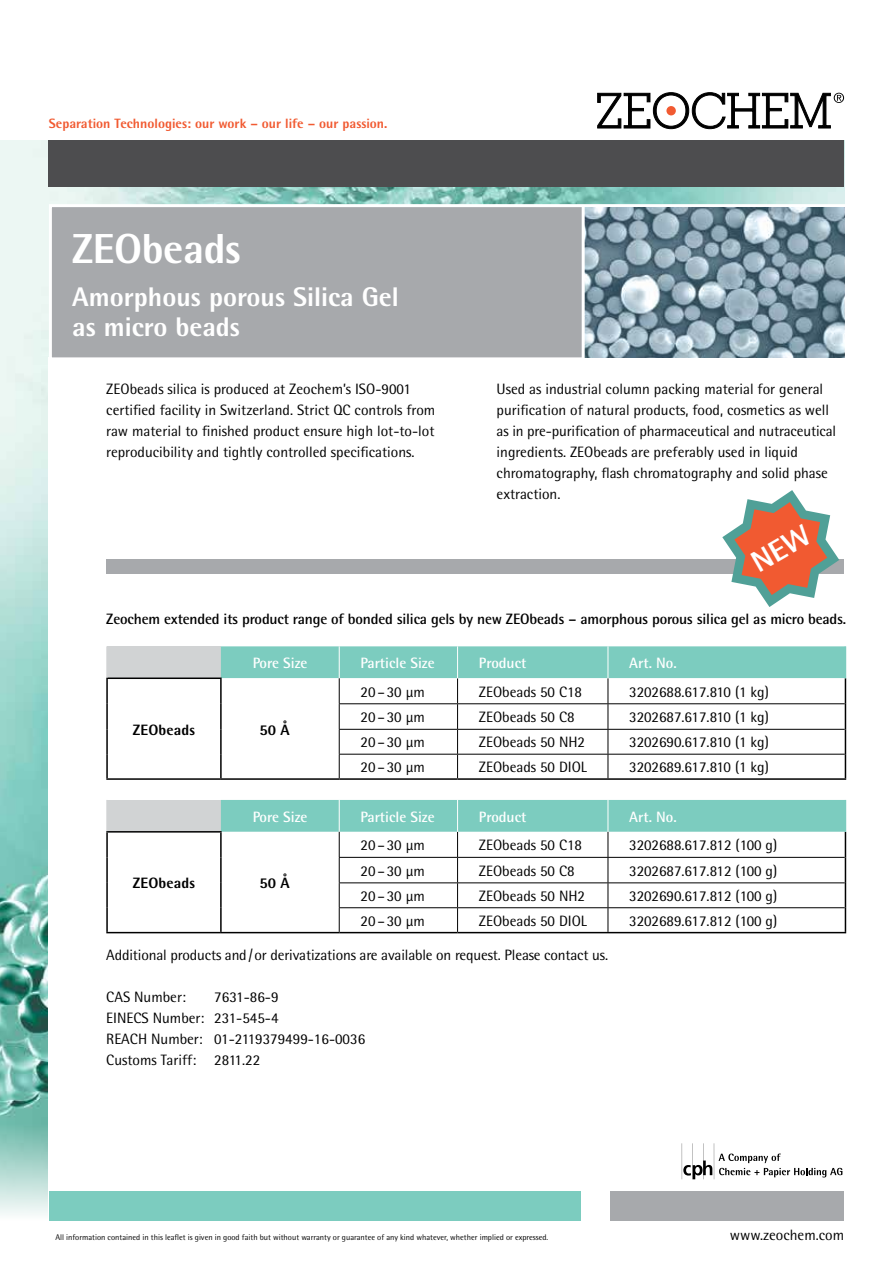
<style>
.page{position:relative;width:893px;height:1263px;background:#fff}
.page>*{position:absolute;margin:0;border:0;box-sizing:border-box;transform-origin:0 0}
.t1{font:800 42px "Rotis Semi Sans";letter-spacing:-.01em;color:#fff}
.t2{font:800 27px/30px "Rotis Semi Sans";color:#fff}
.t3{font:15px/21px "Rotis Semi Sans";color:#000}
.t4{font:700 15px "Rotis Semi Sans";letter-spacing:-.01em;color:#000}
.t5{font:700 15px "Rotis Semi Sans";color:#fff}
.t6{font:800 15px "Rotis Semi Sans";letter-spacing:.01em;color:#000}
.t7{font:800 13.5px "Rotis Semi Sans";color:#f15a31}
.t8{font:8.25px "Rotis Semi Sans";color:#000}
</style>
<div class="page">
<img style="left:0;top:141px;width:844px;height:982px">
<div style="left:49px;top:357px;width:844px;height:906px;background:#fff"></div>
<div style="left:49px;top:140px;width:795px;height:47px;background:#4d4d4f"></div>
<svg style="left:597px;top:92px;width:247px;height:37px"></svg>
<div style="left:106px;top:559px;width:738px;height:15px;background:#a7a9ac"></div>
<div style="left:107px;top:646px;width:114px;height:32px;background:#d1d3d4"></div>
<hr style="left:106px;top:679px;width:2px;height:25px;background:#000">
<hr style="left:106px;top:704px;width:2px;height:25px;background:#000">
<hr style="left:106px;top:729px;width:2px;height:25px;background:#000">
<hr style="left:106px;top:754px;width:2px;height:24px;background:#000">
<hr style="left:106px;top:778px;width:115px;height:2px;background:#000">
<hr style="left:220px;top:679px;width:2px;height:25px;background:#000">
<hr style="left:220px;top:704px;width:2px;height:25px;background:#000">
<hr style="left:220px;top:729px;width:2px;height:25px;background:#000">
<hr style="left:220px;top:754px;width:2px;height:24px;background:#000">
<hr style="left:221px;top:778px;width:118px;height:2px;background:#000">
<hr style="left:339px;top:778px;width:119px;height:2px;background:#000">
<hr style="left:458px;top:778px;width:150px;height:2px;background:#000">
<hr style="left:608px;top:778px;width:238px;height:2px;background:#000">
<hr style="left:106px;top:677px;width:116px;height:2px;background:#000">
<hr style="left:106px;top:646px;width:2px;height:31px;background:#d1d3d4">
<svg style="left:221px;top:646px;width:625px;height:132px"></svg>
<hr style="left:845px;top:646px;width:1px;height:32px;background:#7cccbf">
<hr style="left:339px;top:754px;width:119px;height:1px;background:#000">
<hr style="left:458px;top:754px;width:150px;height:1px;background:#000">
<hr style="left:608px;top:754px;width:237px;height:1px;background:#000">
<hr style="left:608px;top:646px;width:1px;height:32px;background:#fff">
<div style="left:49px;top:1191px;width:531px;height:29px;background:#7cccbf"></div>
<div style="left:610px;top:1191px;width:234px;height:29px;background:#a7a9ac"></div>
<div style="left:49px;top:204px;width:797px;height:156px;background:#a7a9ac;border:3px solid #fff"></div>
<svg style="left:585px;top:207px;width:259px;height:150px;background:#829aa7"></svg>
<hr style="left:582px;top:207px;width:3px;height:159px;background:#fff">
<svg style="left:719px;top:1153px;width:123px;height:24px"></svg>
<hr style="left:692px;top:1143px;width:1px;height:36px;background:#000">
<hr style="left:703px;top:1143px;width:1px;height:36px;background:#000">
<hr style="left:682px;top:1143px;width:1px;height:36px;background:#000">
<hr style="left:714px;top:1143px;width:1px;height:36px;background:#000">
<svg style="left:683px;top:1160px;width:29px;height:19px"></svg>
<div style="left:107px;top:800px;width:114px;height:32px;background:#d1d3d4"></div>
<hr style="left:106px;top:832px;width:2px;height:25px;background:#000">
<hr style="left:106px;top:857px;width:2px;height:26px;background:#000">
<hr style="left:106px;top:883px;width:2px;height:25px;background:#000">
<hr style="left:106px;top:908px;width:2px;height:24px;background:#000">
<hr style="left:106px;top:932px;width:115px;height:1px;background:#000">
<hr style="left:220px;top:832px;width:2px;height:25px;background:#000">
<hr style="left:220px;top:857px;width:2px;height:26px;background:#000">
<hr style="left:220px;top:883px;width:2px;height:25px;background:#000">
<hr style="left:220px;top:908px;width:2px;height:24px;background:#000">
<hr style="left:221px;top:932px;width:118px;height:1px;background:#000">
<hr style="left:339px;top:932px;width:119px;height:1px;background:#000">
<hr style="left:458px;top:932px;width:150px;height:1px;background:#000">
<hr style="left:608px;top:932px;width:238px;height:1px;background:#000">
<hr style="left:106px;top:831px;width:116px;height:1px;background:#000">
<hr style="left:106px;top:800px;width:2px;height:31px;background:#d1d3d4">
<svg style="left:221px;top:800px;width:625px;height:132px"></svg>
<hr style="left:845px;top:800px;width:1px;height:32px;background:#7cccbf">
<hr style="left:339px;top:907px;width:119px;height:1px;background:#000">
<hr style="left:458px;top:907px;width:150px;height:1px;background:#000">
<hr style="left:608px;top:907px;width:237px;height:1px;background:#000">
<hr style="left:608px;top:800px;width:1px;height:32px;background:#fff">
<svg style="left:722px;top:490px;width:117px;height:117px"></svg>
<p class="t7" style="left:49px;top:114px;width:340px">Separation Technologies: our work – our life – our passion.</p>
<h1 class="t1" style="left:72px;top:222px;width:170px">ZEObeads</h1>
<h2 class="t2" style="left:72px;top:282px;width:328px">Amorphous porous Silica Gel as micro beads</h2>
<p class="t3" style="left:106px;top:378px;width:330px">ZEObeads silica is produced at Zeochem’s ISO-9001 certified facility in Switzerland. Strict QC controls from raw material to finished product ensure high lot-to-lot reproducibility and tightly controlled specifications.</p>
<p class="t3" style="left:497px;top:378px;width:341px">Used as industrial column packing material for general purification of natural products, food, cosmetics as well as in pre-purification of pharmaceutical and nutraceutical ingredients. ZEObeads are preferably used in liquid chromatography, flash chromatography and solid phase extraction.</p>
<p class="t4" style="left:106px;top:610px;width:741px">Zeochem extended its product range of bonded silica gels by new ZEObeads – amorphous porous silica gel as micro beads.</p>
<p class="t5" style="left:253px;top:654px;width:56px">Pore Size</p>
<p class="t5" style="left:360px;top:654px;width:76px">Particle Size</p>
<p class="t5" style="left:479px;top:654px;width:49px">Product</p>
<p class="t5" style="left:629px;top:654px;width:49px">Art. No.</p>
<p class="t6" style="left:133px;top:720px;width:64px">ZEObeads</p>
<p class="t6" style="left:259px;top:720px;width:32px">50 Å</p>
<p class="t3" style="left:360px;top:681px;width:66px">20–30 µm</p>
<p class="t3" style="left:479px;top:681px;width:105px">ZEObeads 50 C18</p>
<p class="t3" style="left:629px;top:681px;width:141px">3202688.617.810 (1 kg)</p>
<p class="t3" style="left:360px;top:707px;width:66px">20–30 µm</p>
<p class="t3" style="left:479px;top:707px;width:97px">ZEObeads 50 C8</p>
<p class="t3" style="left:629px;top:707px;width:141px">3202687.617.810 (1 kg)</p>
<p class="t3" style="left:360px;top:732px;width:66px">20–30 µm</p>
<p class="t3" style="left:479px;top:732px;width:108px">ZEObeads 50 NH2</p>
<p class="t3" style="left:629px;top:732px;width:141px">3202690.617.810 (1 kg)</p>
<p class="t3" style="left:360px;top:757px;width:66px">20–30 µm</p>
<p class="t3" style="left:479px;top:757px;width:110px">ZEObeads 50 DIOL</p>
<p class="t3" style="left:629px;top:757px;width:141px">3202689.617.810 (1 kg)</p>
<p class="t5" style="left:253px;top:807px;width:56px">Pore Size</p>
<p class="t5" style="left:360px;top:807px;width:76px">Particle Size</p>
<p class="t5" style="left:479px;top:807px;width:49px">Product</p>
<p class="t5" style="left:629px;top:807px;width:49px">Art. No.</p>
<p class="t6" style="left:133px;top:873px;width:64px">ZEObeads</p>
<p class="t6" style="left:259px;top:873px;width:32px">50 Å</p>
<p class="t3" style="left:360px;top:835px;width:66px">20–30 µm</p>
<p class="t3" style="left:479px;top:835px;width:105px">ZEObeads 50 C18</p>
<p class="t3" style="left:629px;top:835px;width:150px">3202688.617.812 (100 g)</p>
<p class="t3" style="left:360px;top:860px;width:66px">20–30 µm</p>
<p class="t3" style="left:479px;top:860px;width:97px">ZEObeads 50 C8</p>
<p class="t3" style="left:629px;top:860px;width:150px">3202687.617.812 (100 g)</p>
<p class="t3" style="left:360px;top:885px;width:66px">20–30 µm</p>
<p class="t3" style="left:479px;top:885px;width:108px">ZEObeads 50 NH2</p>
<p class="t3" style="left:629px;top:885px;width:150px">3202690.617.812 (100 g)</p>
<p class="t3" style="left:360px;top:910px;width:66px">20–30 µm</p>
<p class="t3" style="left:479px;top:910px;width:110px">ZEObeads 50 DIOL</p>
<p class="t3" style="left:629px;top:910px;width:150px">3202689.617.812 (100 g)</p>
<p class="t3" style="left:106px;top:944px;width:503px">Additional products and/or derivatizations are available on request. Please contact us.</p>
<p class="t3" style="left:106px;top:986px;width:81px">CAS Number:</p>
<p class="t3" style="left:106px;top:986px;width:260px;text-indent:108px">7631-86-9<br>EINECS Number: 231-545-4<br>REACH Number: 01-2119379499-16-0036<br>Customs Tariff: 2811.22</p>
<p class="t8" style="left:55px;top:1232px;width:494px">All information contained in this leaflet is given in good faith but without warranty or guarantee of any kind whatever, whether implied or expressed.</p>
<p class="t3" style="left:730px;top:1225px;width:116px">www.zeochem.com</p>
</div>
